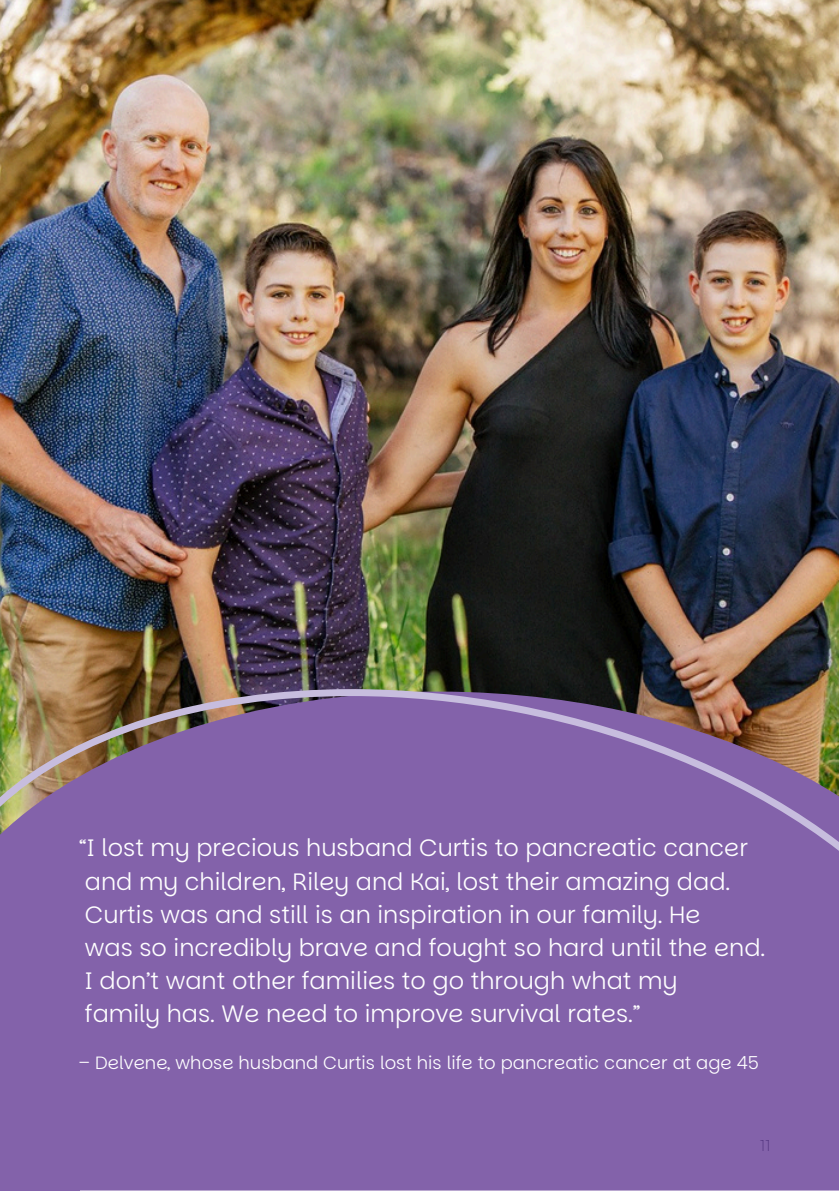
<style>
.page{position:relative;width:839px;height:1191px;background:#fff}
.page>*{position:absolute;margin:0;border:0;box-sizing:border-box;transform-origin:0 0}
.t1{font:300 24px/33px "Parkinsans";color:#fff}
.t2{font:300 18px "Parkinsans";color:#fff}
.t3{font:100 16px "Outfit";color:#432672}
</style>
<div class="page">
<img style="left:0;top:0;width:838px;height:689px">
<div style="left:0;top:851px;width:838px;height:340px;background:#8362aa"></div>
<div style="left:0;top:1143px;width:79px;height:48px;background:#8362aa"></div>
<img style="left:0;top:689px;width:838px;height:162px">
<p class="t1" style="left:79px;top:831px;width:670px">“I lost my precious husband Curtis to pancreatic cancer</p>
<h1 class="t1" style="left:85px;top:865px;width:682px">and my children, Riley and Kai, lost their amazing dad.<br>Curtis was and still is an inspiration in our family. He<br>was so incredibly brave and fought so hard until the end.<br>I don’t want other families to go through what my<br>family has. We need to improve survival rates.”</h1>
<h1 class="t2" style="left:78px;top:1050px;width:682px">– Delvene, whose husband Curtis lost his life to pancreatic cancer at age 45</h1>
<p class="t3" style="left:759px;top:1135px;width:12px">11</p>
</div>
